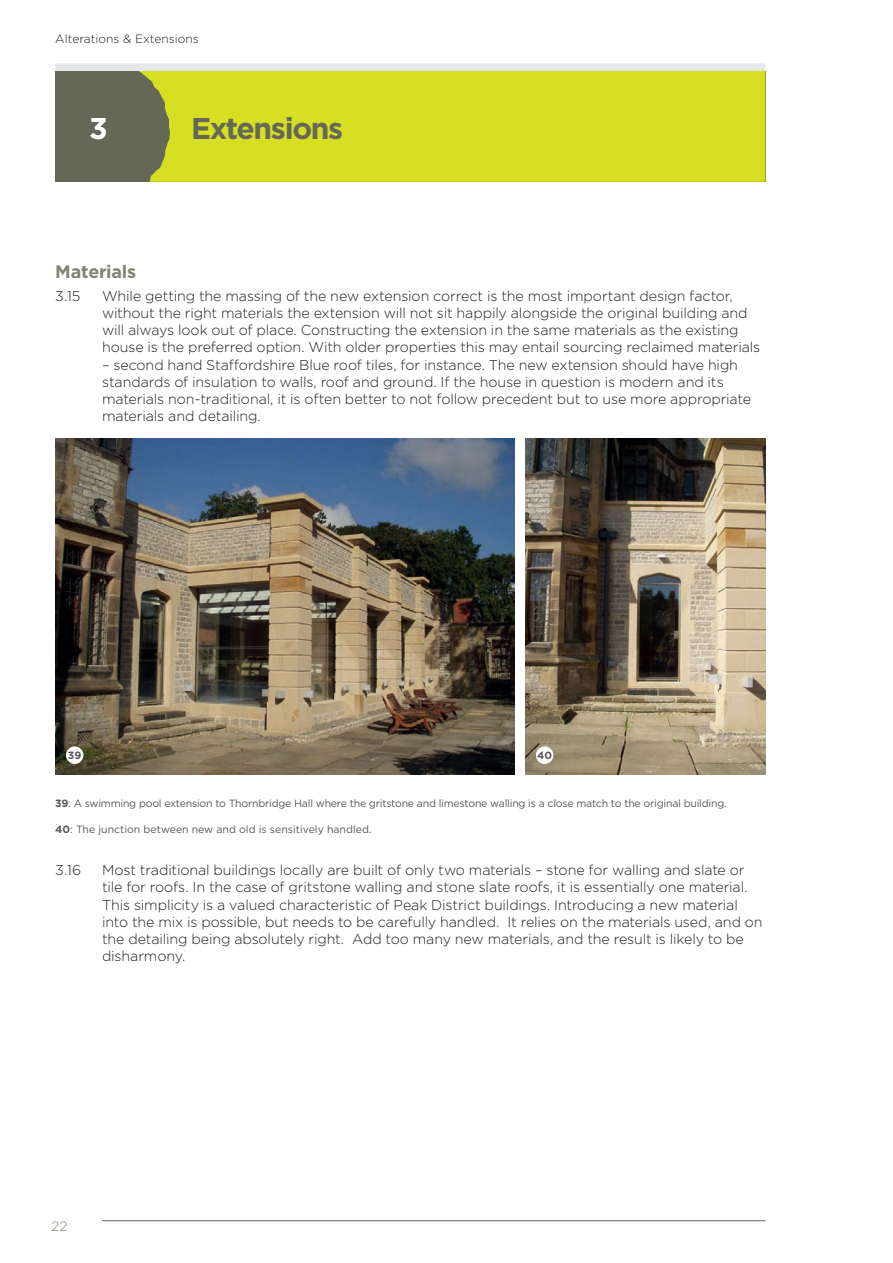
<style>
.page{position:relative;width:893px;height:1263px;background:#fff}
.page>*{position:absolute;margin:0;border:0;box-sizing:border-box;transform-origin:0 0}
.t1{font:700 30px "Gotham";letter-spacing:-.045em;color:#666857}
.t2{font:700 30px "Gotham";color:#fff}
.t3{font:700 18px "Gotham";letter-spacing:-.015em;color:#818373}
.t4{font:300 14.25px/17.1px "Gotham";letter-spacing:-.01em;color:#231f20}
.t5{font:300 13.5px "Gotham";color:#818373}
.t6{font:300 12px "Gotham";color:#231f20}
.t7{font:10.5px "Gotham";letter-spacing:-.02em;color:#57585a}
.t8{font:10.5px "Gotham";color:#57585a}
.t9{font:700 10.5px "Gotham";color:#57585a}
.s1{font-weight:700}
</style>
<div class="page">
<img style="left:55px;top:438px;width:460px;height:336px">
<img style="left:525px;top:438px;width:240px;height:336px">
<div style="left:66px;top:746px;width:17px;height:18px;background:#fff;border-radius:50%"></div>
<div style="left:536px;top:746px;width:17px;height:18px;background:#fff;border-radius:50%"></div>
<hr style="left:102px;top:1220px;width:663px;height:1px;background:#636366">
<div style="left:55px;top:71px;width:710px;height:111px;background:#666857"></div>
<div style="left:55px;top:63px;width:710px;height:8px;background:#e6e7e9"></div>
<div style="left:139px;top:71px;width:626px;height:111px;background:#d6df21"></div>
<p class="t6" style="left:55px;top:31px;width:145px">Alterations &amp; Extensions</p>
<h1 class="t2" style="left:89px;top:108px;width:20px">3</h1>
<h1 class="t1" style="left:191px;top:108px;width:154px">Extensions</h1>
<p class="t3" style="left:55px;top:260px;width:82px">Materials</p>
<p class="t4" style="left:55px;top:287px;width:27px">3.15</p>
<p class="t4" style="left:102px;top:287px;width:660px">While getting the massing of the new extension correct is the most important design factor, without the right materials the extension will not sit happily alongside the original building and will always look out of place. Constructing the extension in the same materials as the existing house is the preferred option. With older properties this may entail sourcing reclaimed materials</p>
<p class="t4" style="left:102px;top:356px;width:650px">– second hand Staffordshire Blue roof tiles, for instance. The new extension should have high standards of insulation to walls, roof and ground. If the house in question is modern and its materials non-traditional, it is often better to not follow precedent but to use more appropriate materials and detailing.</p>
<p class="t9" style="left:68px;top:749px;width:15px">39</p>
<p class="t9" style="left:537px;top:749px;width:16px">40</p>
<p class="t7" style="left:55px;top:797px;width:673px"><span class="s1">39</span>: A swimming pool extension to Thornbridge Hall where the gritstone and limestone walling is a close match to the original building.</p>
<p class="t8" style="left:55px;top:822px;width:318px"><span class="s1">40</span>: The junction between new and old is sensitively handled.</p>
<p class="t4" style="left:55px;top:861px;width:27px">3.16</p>
<p class="t4" style="left:102px;top:861px;width:662px">Most traditional buildings locally are built of only two materials – stone for walling and slate or tile for roofs. In the case of gritstone walling and stone slate roofs, it is essentially one material.<br>This simplicity is a valued characteristic of Peak District buildings. Introducing a new material into the mix is possible, but needs to be carefully handled. It relies on the materials used, and on the detailing being absolutely right. Add too many new materials, and the result is likely to be disharmony.</p>
<p class="t5" style="left:51px;top:1218px;width:18px">22</p>
</div>
